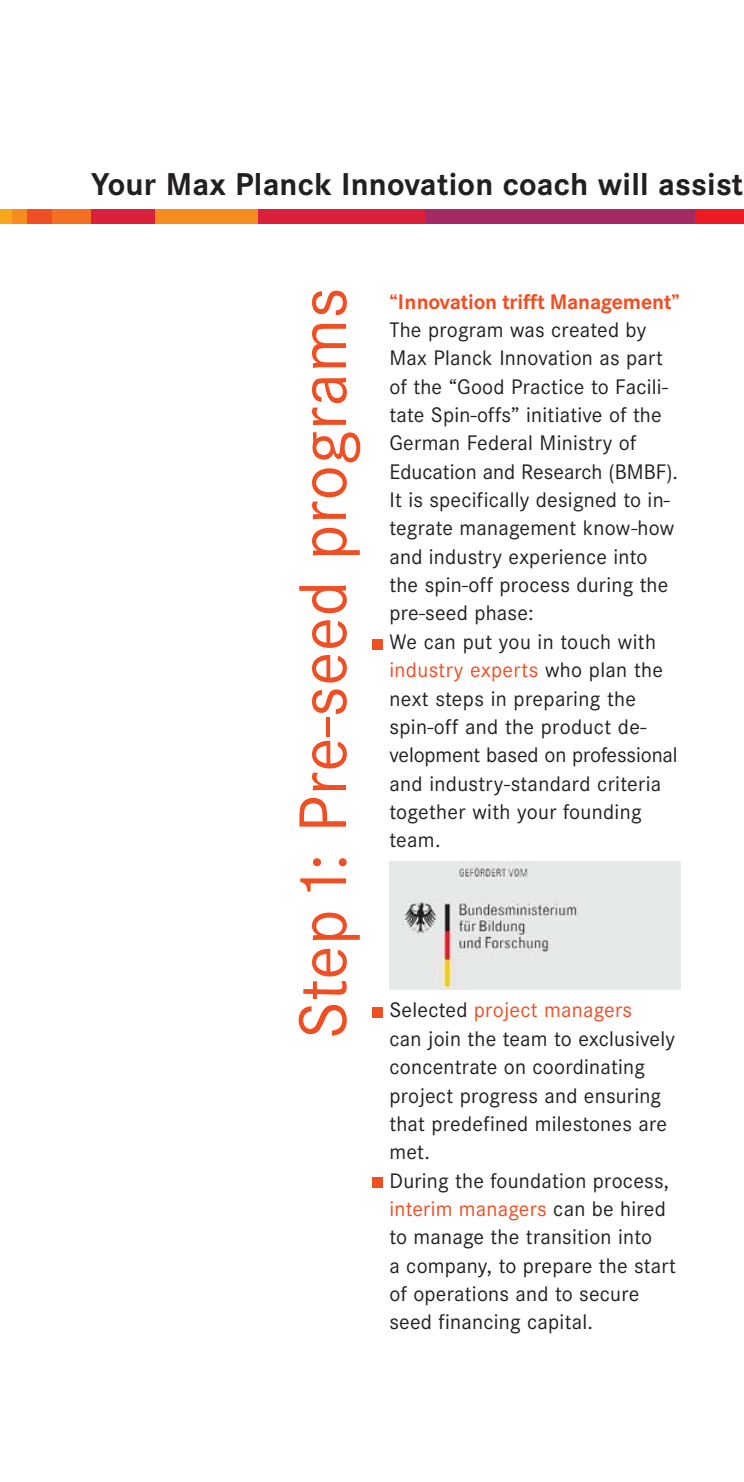
<style>
.page{position:relative;width:744px;height:1482px;background:#fff}
.page>*{position:absolute;margin:0;border:0;box-sizing:border-box;transform-origin:0 0}
.t1{font:70px "Corporate S";letter-spacing:.01em;color:#f04e23}
.t2{font:700 32.75px "Corporate S";letter-spacing:.005em;color:#231f20}
.t3{font:22px/28.2px "Corporate S";letter-spacing:.01em;color:#231f20}
.t4{font:700 22px "Corporate S";letter-spacing:-.01em;color:#f04e23}
.s1{color:#f04e23}
</style>
<div class="page">
<div style="left:0;top:209px;width:13px;height:14px;background:#faa61a"></div>
<div style="left:13px;top:209px;width:14px;height:14px;background:#f68b1e"></div>
<div style="left:27px;top:209px;width:25px;height:14px;background:#f04e23"></div>
<div style="left:52px;top:209px;width:39px;height:14px;background:#f36f21"></div>
<div style="left:91px;top:209px;width:64px;height:14px;background:#da203b"></div>
<div style="left:155px;top:209px;width:103px;height:14px;background:#f68b1e"></div>
<div style="left:258px;top:209px;width:167px;height:14px;background:#da203b"></div>
<div style="left:425px;top:209px;width:270px;height:14px;background:#a52963"></div>
<div style="left:695px;top:209px;width:49px;height:14px;background:#ed1c24"></div>
<img style="left:389px;top:861px;width:291px;height:128px">
<div style="left:372px;top:638px;width:10px;height:11px;background:#f04e23"></div>
<div style="left:372px;top:1007px;width:10px;height:11px;background:#f04e23"></div>
<div style="left:372px;top:1177px;width:10px;height:11px;background:#f04e23"></div>
<h2 class="t2" style="left:91px;top:173px;width:653px">Your Max Planck Innovation coach will assist</h2>
<h1 class="t1" style="left:299px;top:1039px;width:753px;rotate:-90deg">Step1: Pre-seed programs</h1>
<p class="t4" style="left:389px;top:294px;width:292px">“Innovation trifft Management”</p>
<p class="t3" style="left:389px;top:318px;width:290px">The program was created by<br>Max Planck Innovation as part of the “Good Practice to Facili - tate Spin-offs” initiative of the<br>German Federal Ministry of<br>Education and Research (BMBF).<br>It is specifically designed to in - tegrate management know-how and industry experience into the spin-off process during the pre-seed phase:<br>We can put you in touch with <span class="s1">industry experts</span> who plan the next steps in preparing the spin-off and the product de&shy;velopment based on professional and industry-standard criteria together with your founding team.</p>
<p class="t3" style="left:389px;top:998px;width:288px">Selected <span class="s1">project managers<br></span>can join the team to exclusively concentrate on coordinating project progress and ensuring that predefined milestones are met.<br>During the foundation process, <span class="s1">interim managers</span> can be hired to manage the transition into<br>a company, to prepare the start of operations and to secure seed financing capital.</p>
</div>
